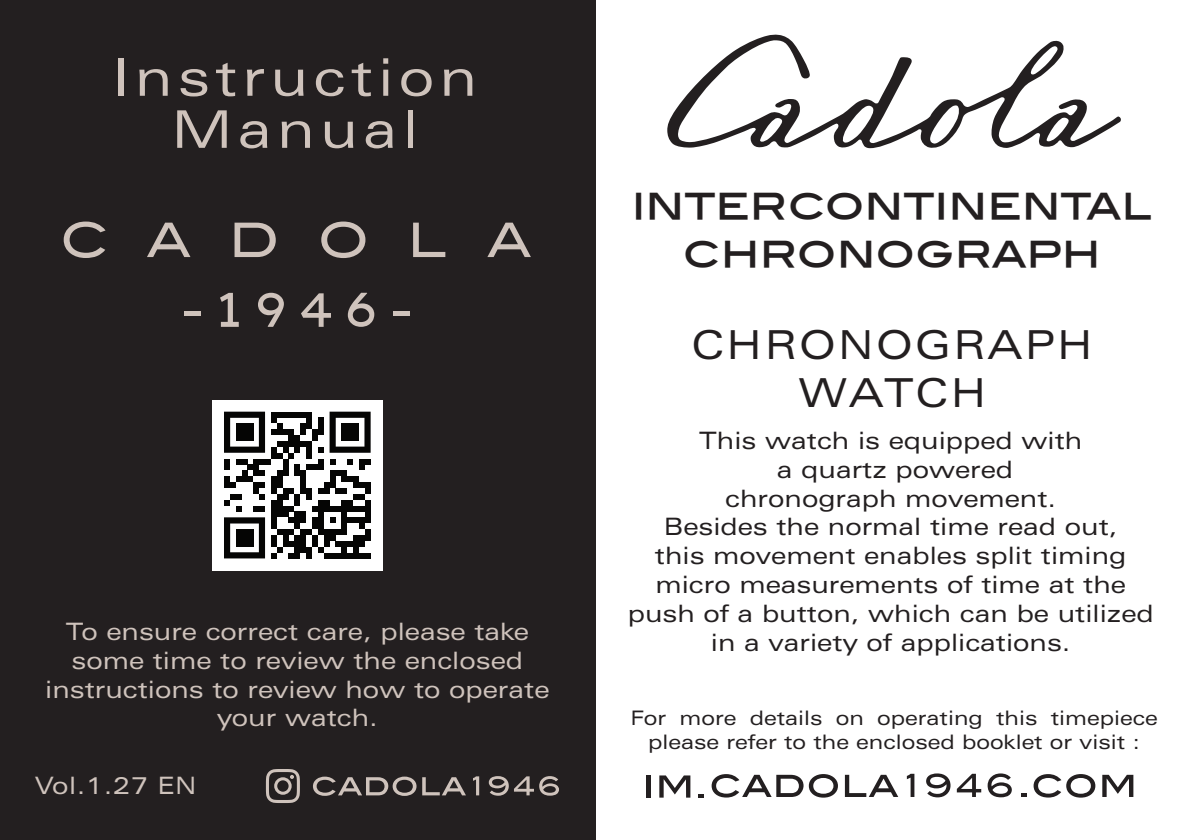
<style>
.page{position:relative;width:1190px;height:840px;background:#fff}
.page>*{position:absolute;margin:0;border:0;box-sizing:border-box;transform-origin:0 0}
.t1{font:expanded 52px/52px "Zurich BT";letter-spacing:.1em;color:#cfc3bc;text-align:center}
.t2{font:42px/48px "Blair Md ITCTT Medium";color:#231f20;text-align:center}
.t3{font:expanded 40px/48px "Zurich BT";letter-spacing:.07em;color:#231f20;text-align:center}
.t4{font:expanded 24px/28.8px "Zurich BT";color:#231f20;text-align:center}
.t5{font:expanded 24px/28.8px "Zurich BT";color:#cfc3bc;text-align:center}
.t6{font:expanded 20px/24px "Zurich BT";color:#231f20;text-align:center}
</style>
<div class="page">
<div style="left:0;top:0;width:595px;height:839px;background:#231f20"></div>
<div style="left:212px;top:399px;width:170px;height:171px;background:#fff"></div>
<svg style="left:224px;top:411px;width:147px;height:147px"></svg>
<div style="left:236px;top:423px;width:17px;height:18px;background:#050504"></div>
<div style="left:341px;top:423px;width:18px;height:18px;background:#050504"></div>
<div style="left:236px;top:528px;width:17px;height:18px;background:#050504"></div>
<svg style="left:313px;top:776px;width:103px;height:19px"></svg>
<svg style="left:422px;top:777px;width:43px;height:17px"></svg>
<svg style="left:473px;top:776px;width:6px;height:18px"></svg>
<svg style="left:489px;top:776px;width:70px;height:19px"></svg>
<svg style="left:266px;top:769px;width:34px;height:33px"></svg>
<div style="left:184px;top:310px;width:17px;height:5px;background:#cfc3bc"></div>
<svg style="left:220px;top:293px;width:19px;height:33px"></svg>
<svg style="left:258px;top:292px;width:26px;height:34px"></svg>
<svg style="left:301px;top:293px;width:30px;height:33px"></svg>
<svg style="left:348px;top:292px;width:26px;height:34px"></svg>
<div style="left:394px;top:310px;width:16px;height:5px;background:#cfc3bc"></div>
<svg style="left:64px;top:221px;width:42px;height:37px"></svg>
<svg style="left:147px;top:222px;width:43px;height:35px"></svg>
<svg style="left:235px;top:222px;width:41px;height:35px"></svg>
<svg style="left:321px;top:221px;width:44px;height:37px"></svg>
<svg style="left:413px;top:222px;width:32px;height:35px"></svg>
<svg style="left:487px;top:222px;width:44px;height:35px"></svg>
<svg style="left:712px;top:774px;width:91px;height:23px"></svg>
<svg style="left:809px;top:774px;width:29px;height:23px"></svg>
<svg style="left:845px;top:774px;width:53px;height:22px"></svg>
<svg style="left:907px;top:773px;width:7px;height:23px"></svg>
<svg style="left:926px;top:773px;width:24px;height:23px"></svg>
<svg style="left:957px;top:773px;width:24px;height:23px"></svg>
<svg style="left:987px;top:773px;width:25px;height:23px"></svg>
<svg style="left:1021px;top:793px;width:6px;height:3px"></svg>
<svg style="left:1033px;top:774px;width:62px;height:23px"></svg>
<svg style="left:1102px;top:774px;width:31px;height:22px"></svg>
<hr style="left:646px;top:775px;width:4px;height:22px;background:#231f20">
<svg style="left:659px;top:775px;width:31px;height:22px"></svg>
<svg style="left:698px;top:794px;width:6px;height:3px"></svg>
<svg style="left:667px;top:34px;width:454px;height:114px"></svg>
<h1 class="t1" style="left:112px;top:51px;width:366px">Instruction<br>Manual</h1>
<p class="t5" style="left:45px;top:616px;width:506px">To ensure correct care, please take some time to review the enclosed instructions to review how to operate your watch.</p>
<p class="t5" style="left:35px;top:771px;width:163px">Vol.1.27 EN</p>
<h2 class="t2" style="left:632px;top:180px;width:522px">INTERCONTINENTAL<br>CHRONOGRAPH</h2>
<h3 class="t3" style="left:692px;top:321px;width:402px">CHRONOGRAPH<br>WATCH</h3>
<p class="t4" style="left:628px;top:426px;width:527px">This watch is equipped with<br>a quartz powered<br>chronograph movement.<br>Besides the normal time read out,<br>this movement enables split timing micro measurements of time at the push of a button, which can be utilized in a variety of applications.</p>
<p class="t6" style="left:630px;top:705px;width:529px">For more details on operating this timepiece please refer to the enclosed booklet or visit :</p>
</div>
